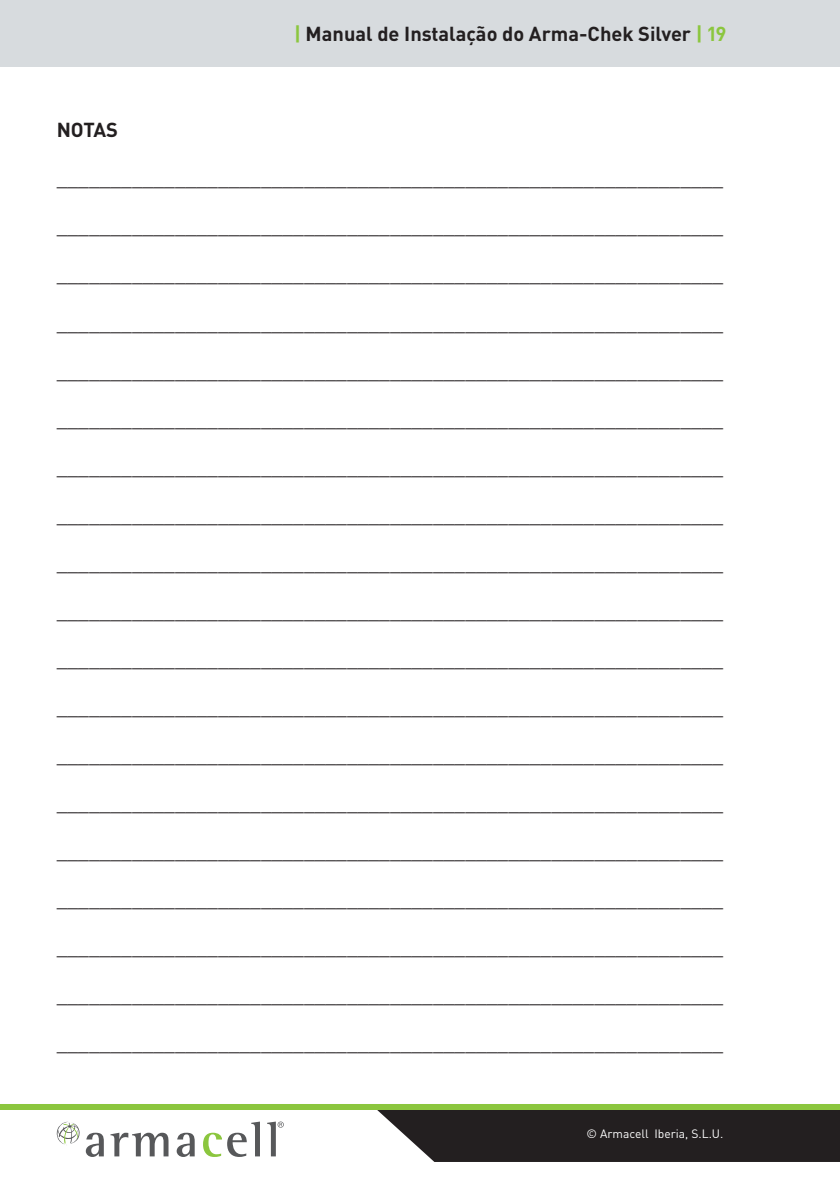
<style>
.page{position:relative;width:840px;height:1191px;background:#fff}
.page>*{position:absolute;margin:0;border:0;box-sizing:border-box;transform-origin:0 0}
.t1{font:20px "DIN Pro";color:#231f20}
.t2{font:700 20px "DIN Pro";color:#231f20}
.t3{font:12px "DIN Pro";color:#fff}
.s1{color:#8bc63e}
</style>
<div class="page">
<div style="left:0;top:0;width:839px;height:66px;background:#d7dbde"></div>
<div style="left:377px;top:1110px;width:462px;height:52px;background:#231f20"></div>
<svg style="left:86px;top:1132px;width:18px;height:25px"></svg>
<svg style="left:110px;top:1132px;width:58px;height:24px"></svg>
<svg style="left:176px;top:1132px;width:18px;height:25px"></svg>
<svg style="left:203px;top:1121px;width:57px;height:36px"></svg>
<svg style="left:267px;top:1121px;width:16px;height:35px"></svg>
<svg style="left:57px;top:1121px;width:23px;height:24px"></svg>
<div style="left:0;top:1104px;width:839px;height:6px;background:#8bc63e"></div>
<p class="t2" style="left:57px;top:113px;width:63px">NOTAS</p>
<p class="t2" style="left:294px;top:17px;width:433px"><span class="s1">|</span> Manual de Instalação do Arma-Chek Silver <span class="s1">| 19</span></p>
<p class="t1" style="left:57px;top:162px;width:667px">______________________________________________________________</p>
<p class="t1" style="left:57px;top:210px;width:667px">______________________________________________________________</p>
<p class="t1" style="left:57px;top:258px;width:667px">______________________________________________________________</p>
<p class="t1" style="left:57px;top:306px;width:667px">______________________________________________________________</p>
<p class="t1" style="left:57px;top:354px;width:667px">______________________________________________________________</p>
<p class="t1" style="left:57px;top:402px;width:667px">______________________________________________________________</p>
<p class="t1" style="left:57px;top:450px;width:667px">______________________________________________________________</p>
<p class="t1" style="left:57px;top:498px;width:667px">______________________________________________________________</p>
<p class="t1" style="left:57px;top:546px;width:667px">______________________________________________________________</p>
<p class="t1" style="left:57px;top:594px;width:667px">______________________________________________________________</p>
<p class="t1" style="left:57px;top:642px;width:667px">______________________________________________________________</p>
<p class="t1" style="left:57px;top:690px;width:667px">______________________________________________________________</p>
<p class="t1" style="left:57px;top:738px;width:667px">______________________________________________________________</p>
<p class="t1" style="left:57px;top:786px;width:667px">______________________________________________________________</p>
<p class="t1" style="left:57px;top:834px;width:667px">______________________________________________________________</p>
<p class="t1" style="left:57px;top:882px;width:667px">______________________________________________________________</p>
<p class="t1" style="left:57px;top:930px;width:667px">______________________________________________________________</p>
<p class="t1" style="left:57px;top:978px;width:667px">______________________________________________________________</p>
<p class="t1" style="left:57px;top:1026px;width:667px">______________________________________________________________</p>
<p class="t3" style="left:586px;top:1124px;width:138px">© Armacell Iberia, S.L.U.</p>
</div>
